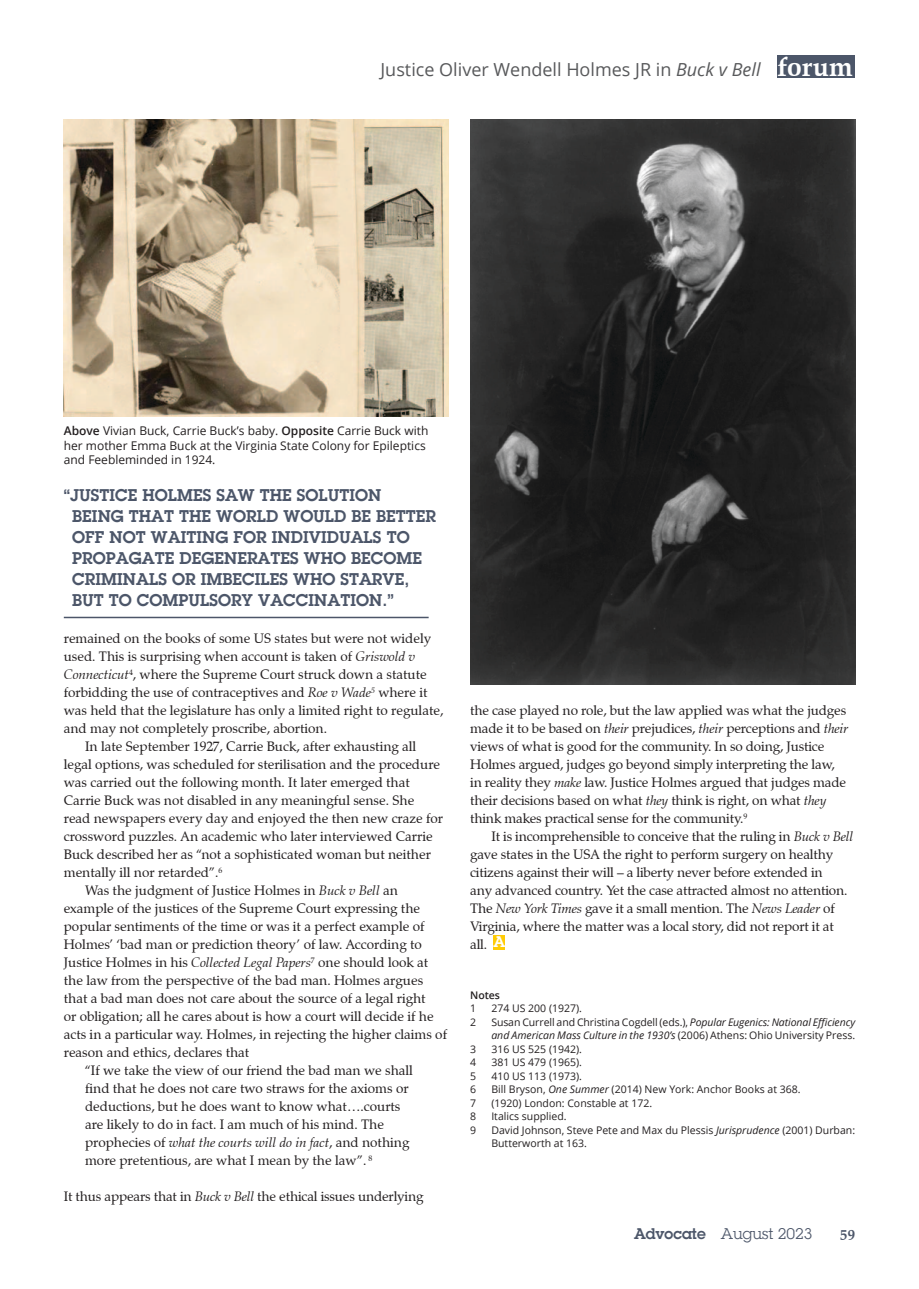
<style>
.page{position:relative;width:919px;height:1289px;background:#fff}
.page>*{position:absolute;margin:0;border:0;box-sizing:border-box;transform-origin:0 0}
.t1{font:700 27px "Zapf Calligraphic 801 BT";color:#fff}
.Body_one{font:18px "Open Sans";color:#58595b}
.Pull_Quote_01{font:600 16.5px/21px "Lubalin Graph";letter-spacing:.005em;color:#4c5669}
.t2{font:15px "Lubalin Graph";color:#4c5669}
.t3{font:700 15px "Zapf Calligraphic 801 BT";color:#4c5669}
.t4{font:600 15px "Lubalin Graph";color:#fff}
.Body_text{font:13.5px/18px "Zapf Calligraphic 801 BT";color:#231f20}
.Body_one-2{font:13.5px/18px "Zapf Calligraphic 801 BT";letter-spacing:-.01em;color:#231f20}
.Body_hang{font:13.5px/18px "Zapf Calligraphic 801 BT";color:#231f20}
.t5{font:12px/14.4px "Open Sans";color:#231f20}
.Body_notes{font:10.5px/13.5px "Open Sans";color:#231f20}
.Body_notes-2{font:600 10.5px "Open Sans";color:#231f20}
.s1{font-style:italic}
.s2{font-weight:600}
</style>
<div class="page">
<div style="left:777px;top:55px;width:77px;height:23px;background:#4c5669"></div>
<img style="left:64px;top:119px;width:385px;height:298px">
<div style="left:493px;top:934px;width:12px;height:15px;background:#ffcb04"></div>
<img style="left:470px;top:119px;width:385px;height:565px">
<hr style="left:64px;top:616px;width:364px;height:2px;background:#4c5669">
<p class="Body_one" style="left:380px;top:57px;width:381px">Justice Oliver Wendell Holmes JR in <span class="s1">Buck v Bell</span></p>
<h1 class="t1" style="left:777px;top:50px;width:77px">forum</h1>
<p class="t5" style="left:64px;top:423px;width:366px"><span class="s2">Above</span> Vivian Buck, Carrie Buck’s baby. <span class="s2">Opposite</span> Carrie Buck with her mother Emma Buck at the Virginia State Colony for Epileptics and Feebleminded in 1924.</p>
<p class="Pull_Quote_01" style="left:72px;top:484px;width:365px;text-indent:-9px">“JUSTICE HOLMES SAW THE SOLUTION BEING THAT THE WORLD WOULD BE BETTER OFF NOT WAITING FOR INDIVIDUALS TO PROPAGATE DEGENERATES WHO BECOME CRIMINALS OR IMBECILES WHO STARVE, BUT TO COMPULSORY VACCINATION.”</p>
<p class="Body_text" style="left:64px;top:629px;width:381px">remained on the books of some US states but were not widely used. This is surprising when account is taken of <span class="s1">Griswold v Connecticut</span><sup>4</sup>, where the Supreme Court struck down a statute forbidding the use of contraceptives and <span class="s1">Roe v Wade</span><sup>5</sup> where it was held that the legislature has only a limited right to regulate, and may not completely proscribe, abortion.</p>
<p class="Body_text" style="left:64px;top:737px;width:381px;text-indent:21px">In late September 1927, Carrie Buck, after exhausting all legal options, was scheduled for sterilisation and the procedure was carried out the following month. It later emerged that Carrie Buck was not disabled in any meaningful sense. She read newspapers every day and enjoyed the then new craze for crossword puzzles. An academic who later interviewed Carrie Buck described her as “not a sophisticated woman but neither mentally ill nor retarded”.<sup>6</sup></p>
<p class="Body_text" style="left:64px;top:881px;width:385px;text-indent:21px">Was the judgment of Justice Holmes in <span class="s1">Buck v Bell</span> an example of the justices of the Supreme Court expressing the popular sentiments of the time or was it a perfect example of Holmes’ ‘bad man or prediction theory’ of law. According to Justice Holmes in his <span class="s1">Collected Legal Papers</span><sup>7</sup> one should look at the law from the perspective of the bad man. Holmes argues that a bad man does not care about the source of a legal right<br>or obligation; all he cares about is how a court will decide if he acts in a particular way. Holmes, in rejecting the higher claims of reason and ethics, declares that</p>
<p class="Body_hang" style="left:85px;top:1061px;width:329px">“If we take the view of our friend the bad man we shall find that he does not care two straws for the axioms or deductions, but he does want to know what….courts are likely to do in fact. I am much of his mind. The prophecies of <span class="s1">what the courts will do in fact</span>, and nothing more pretentious, are what I mean by the law”. <sup>8</sup></p>
<p class="Body_one-2" style="left:64px;top:1187px;width:361px">It thus appears that in <span class="s1">Buck v Bell</span> the ethical issues underlying</p>
<p class="Body_one-2" style="left:470px;top:701px;width:380px">the case played no role, but the law applied was what the judges made it to be based on <span class="s1">their</span> prejudices, <span class="s1">their</span> perceptions and <span class="s1">their </span>views of what is good for the community. In so doing, Justice Holmes argued, judges go beyond simply interpreting the law, in reality they <span class="s1">make</span> law. Justice Holmes argued that judges made their decisions based on what <span class="s1">they</span> think is right, on what <span class="s1">they </span>think makes practical sense for the community.<sup>9</sup></p>
<p class="Body_text" style="left:470px;top:827px;width:384px;text-indent:21px">It is incomprehensible to conceive that the ruling in <span class="s1">Buck v Bell </span>gave states in the USA the right to perform surgery on healthy citizens against their will – a liberty never before extended in<br>any advanced country. Yet the case attracted almost no attention.<br>The <span class="s1">New York Times</span> gave it a small mention. The <span class="s1">News Leader</span> of Virginia, where the matter was a local story, did not report it at all.</p>
<p class="t4" style="left:493px;top:931px;width:13px">A</p>
<p class="Body_notes-2" style="left:470px;top:987px;width:31px">Notes</p>
<p class="Body_notes" style="left:470px;top:1001px;width:8px">1</p>
<p class="Body_notes" style="left:491px;top:1001px;width:92px">274 US 200 (1927).</p>
<p class="Body_notes" style="left:470px;top:1014px;width:8px">2</p>
<p class="Body_notes" style="left:491px;top:1014px;width:365px">Susan Currell and Christina Cogdell (eds.), <span class="s1">Popular Eugenics: National Efficiency and American Mass Culture in the 1930’s</span> (2006) Athens: Ohio University Press.</p>
<p class="Body_notes" style="left:470px;top:1041px;width:8px">3</p>
<p class="Body_notes" style="left:491px;top:1041px;width:92px">316 US 525 (1942).</p>
<p class="Body_notes" style="left:470px;top:1055px;width:8px">4</p>
<p class="Body_notes" style="left:491px;top:1055px;width:92px">381 US 479 (1965).</p>
<p class="Body_notes" style="left:470px;top:1068px;width:8px">5</p>
<p class="Body_notes" style="left:491px;top:1068px;width:92px">410 US 113 (1973).</p>
<p class="Body_notes" style="left:470px;top:1082px;width:8px">6</p>
<p class="Body_notes" style="left:491px;top:1082px;width:311px">Bill Bryson, <span class="s1">One Summer</span> (2014) New York: Anchor Books at 368.</p>
<p class="Body_notes" style="left:470px;top:1095px;width:8px">7</p>
<p class="Body_notes" style="left:491px;top:1095px;width:162px">(1920) London: Constable at 172.</p>
<p class="Body_notes" style="left:470px;top:1109px;width:8px">8</p>
<p class="Body_notes" style="left:491px;top:1109px;width:77px">Italics supplied.</p>
<p class="Body_notes" style="left:470px;top:1122px;width:8px">9</p>
<p class="Body_notes" style="left:491px;top:1122px;width:365px">David Johnson, Steve Pete and Max du Plessis <span class="s1">Jurisprudence</span> (2001) Durban:<br>Butterworth at 163.</p>
<p class="t2" style="left:634px;top:1224px;width:180px"><span class="s2">Advocate</span> August 2023</p>
<p class="t3" style="left:840px;top:1225px;width:16px">59</p>
</div>
